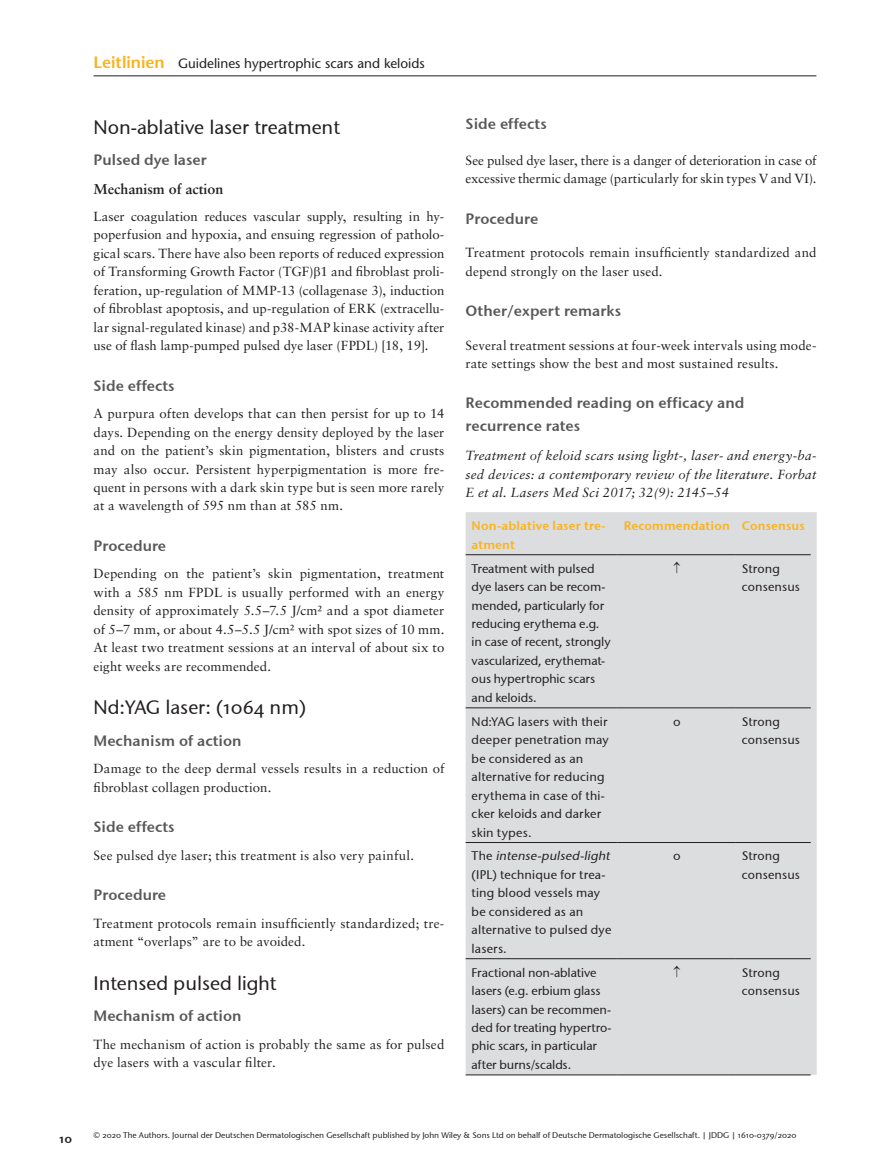
<style>
.page{position:relative;width:893px;height:1174px;background:#fff}
.page>*{position:absolute;margin:0;border:0;box-sizing:border-box;transform-origin:0 0}
.t1{font:19.5px "Stone Sans OSITCTT Medium";color:#231f20}
.t2{font:15px/22.5px "Stone Sans Sem OSITCTT Semi";color:#57585a}
.t3{font:700 14.25px "Sabon";color:#231f20}
.t4{font:13.5px "Stone Sans";color:#231f20}
.t5{font:13.2px/18.5px "Sabon";letter-spacing:.005em;color:#231f20}
.t6{font:italic 13.2px/18.5px "Sabon";letter-spacing:.015em;color:#231f20;text-align:justify}
.t7{font:12.45px/18.5px "Stone Sans OSITCTT Medium";letter-spacing:.005em;color:#231f20}
.t8{font:12.45px/18.5px "Stone Sans Sem OSITCTT Semi";letter-spacing:.01em;color:#fbb31b}
.t9{font:12.45px "Stone Sans Sem OSITCTT Semi";color:#231f20}
.t10{font:8.25px "Stone Sans OSITCTT Medium";color:#231f20}
.s1{font-weight:600;font-size:16.5px;color:#fbb31b}
.s2{font-style:italic}
</style>
<div class="page">
<hr style="left:94px;top:76px;width:722px;height:1px;background:#231f20">
<div style="left:466px;top:512px;width:351px;height:563px;background:#dcdddf"></div>
<hr style="left:466px;top:554px;width:152px;height:1px;background:#231f20">
<hr style="left:618px;top:554px;width:118px;height:1px;background:#231f20">
<hr style="left:736px;top:554px;width:75px;height:1px;background:#231f20">
<hr style="left:466px;top:707px;width:152px;height:1px;background:#231f20">
<hr style="left:618px;top:707px;width:118px;height:1px;background:#231f20">
<hr style="left:736px;top:707px;width:75px;height:1px;background:#231f20">
<hr style="left:466px;top:842px;width:152px;height:1px;background:#231f20">
<hr style="left:618px;top:842px;width:118px;height:1px;background:#231f20">
<hr style="left:736px;top:842px;width:75px;height:1px;background:#231f20">
<hr style="left:466px;top:958px;width:152px;height:1px;background:#231f20">
<hr style="left:618px;top:958px;width:118px;height:1px;background:#231f20">
<hr style="left:736px;top:958px;width:75px;height:1px;background:#231f20">
<hr style="left:466px;top:1074px;width:152px;height:1px;background:#231f20">
<hr style="left:618px;top:1074px;width:118px;height:1px;background:#231f20">
<hr style="left:736px;top:1074px;width:75px;height:1px;background:#231f20">
<svg style="left:674px;top:561px;width:6px;height:12px"></svg>
<svg style="left:674px;top:965px;width:6px;height:11px"></svg>
<p class="t4" style="left:94px;top:55px;width:333px"><span class="s1">Leitlinien</span> Guidelines hypertrophic scars and keloids</p>
<h1 class="t1" style="left:94px;top:115px;width:248px">Non-ablative laser treatment</h1>
<p class="t2" style="left:94px;top:148px;width:115px">Pulsed dye laser</p>
<p class="t3" style="left:94px;top:180px;width:131px">Mechanism of action</p>
<p class="t5" style="left:94px;top:207px;width:352px;text-align:justify">Laser coagulation reduces vascular supply, resulting in hy&shy;poperfusion and hypoxia, and ensuing regression of patholo&shy;gical scars. There have also been reports of reduced expression of Transforming Growth Factor (TGF) 1 and fibroblast proli&shy;feration, up-regulation of MMP-13 (collagenase 3), induction of fibroblast apoptosis, and up-regulation of ERK (extracellu&shy;lar signal-regulated kinase) and p38-MAP kinase activity after use of flash lamp-pumped pulsed dye laser (FPDL) [18, 19].</p>
<p class="t2" style="left:94px;top:374px;width:83px">Side effects</p>
<p class="t5" style="left:94px;top:404px;width:352px;text-align:justify">A purpura often develops that can then persist for up to 14 days. Depending on the energy density deployed by the laser and on the patient’s skin pigmentation, blisters and crusts may also occur. Persistent hyperpigmentation is more fre&shy;quent in persons with a dark skin type but is seen more rarely at a wavelength of 595 nm than at 585 nm.</p>
<p class="t2" style="left:94px;top:534px;width:74px">Procedure</p>
<p class="t5" style="left:94px;top:564px;width:352px;text-align:justify">Depending on the patient’s skin pigmentation, treatment with a 585 nm FPDL is usually performed with an energy density of approximately 5.5–7.5 J/cm² and a spot diameter of 5–7 mm, or about 4.5–5.5 J/cm² with spot sizes of 10 mm.<br>At least two treatment sessions at an interval of about six to eight weeks are recommended.</p>
<h1 class="t1" style="left:94px;top:695px;width:214px">Nd:YAG laser: (1064 nm)</h1>
<p class="t2" style="left:94px;top:729px;width:150px">Mechanism of action</p>
<p class="t5" style="left:94px;top:759px;width:352px">Damage to the deep dermal vessels results in a reduction of fibroblast collagen production.</p>
<p class="t2" style="left:94px;top:815px;width:83px">Side effects</p>
<p class="t5" style="left:94px;top:845px;width:322px">See pulsed dye laser; this treatment is also very painful.</p>
<p class="t2" style="left:94px;top:883px;width:74px">Procedure</p>
<p class="t5" style="left:94px;top:913px;width:352px">Treatment protocols remain insufficiently standardized; tre&shy;atment “overlaps” are to be avoided.</p>
<h1 class="t1" style="left:94px;top:971px;width:184px">Intensed pulsed light</h1>
<p class="t2" style="left:94px;top:1004px;width:150px">Mechanism of action</p>
<p class="t5" style="left:94px;top:1034px;width:352px">The mechanism of action is probably the same as for pulsed dye lasers with a vascular filter.</p>
<p class="t2" style="left:466px;top:113px;width:83px">Side effects</p>
<p class="t5" style="left:466px;top:151px;width:352px">See pulsed dye laser, there is a danger of deterioration in case of excessive thermic damage (particularly for skin types V and VI).</p>
<p class="t2" style="left:466px;top:207px;width:74px">Procedure</p>
<p class="t5" style="left:466px;top:243px;width:352px">Treatment protocols remain insufficiently standardized and depend strongly on the laser used.</p>
<p class="t2" style="left:466px;top:299px;width:157px">Other/expert remarks</p>
<p class="t5" style="left:466px;top:335px;width:352px">Several treatment sessions at four-week intervals using mode&shy;rate settings show the best and most sustained results.</p>
<p class="t2" style="left:466px;top:392px;width:280px">Recommended reading on efficacy and recurrence rates</p>
<p class="t6" style="left:466px;top:446px;width:352px">Treatment of keloid scars using light-, laser- and energy-ba&shy;sed devices: a contemporary review of the literature. Forbat E et al. Lasers Med Sci 2017; 32(9): 2145–54</p>
<p class="t8" style="left:472px;top:516px;width:135px">Non-ablative laser tre&shy;atment</p>
<p class="t8" style="left:624px;top:516px;width:183px">Recommendation Consensus</p>
<p class="t7" style="left:472px;top:559px;width:141px">Treatment with pulsed dye lasers can be recom&shy;mended, particularly for reducing erythema e.g. in case of recent, strongly vascularized, erythemat&shy;ous hypertrophic scars and keloids.</p>
<p class="t7" style="left:742px;top:559px;width:60px">Strong consensus</p>
<p class="t7" style="left:472px;top:712px;width:139px">Nd:YAG lasers with their deeper penetration may be considered as an alternative for reducing erythema in case of thi&shy;cker keloids and darker skin types.</p>
<p class="t7" style="left:673px;top:712px;width:9px">0</p>
<p class="t7" style="left:742px;top:712px;width:60px">Strong consensus</p>
<p class="t7" style="left:472px;top:846px;width:142px">T h e <span class="s2">intense-pulsed-light </span>(IPL) technique for trea&shy;ting blood vessels may be considered as an alternative to pulsed dye lasers.</p>
<p class="t7" style="left:673px;top:846px;width:9px">0</p>
<p class="t7" style="left:742px;top:846px;width:60px">Strong consensus</p>
<p class="t7" style="left:472px;top:963px;width:141px">Fractional non-ablative lasers (e.g. erbium glass lasers) can be recommen&shy;ded for treating hypertro&shy;phic scars, in particular after burns/scalds.</p>
<p class="t7" style="left:742px;top:963px;width:60px">Strong consensus</p>
<p class="t9" style="left:59px;top:1131px;width:15px">10</p>
<p class="t10" style="left:94px;top:1130px;width:704px">© 2020 The Authors. Journal der Deutschen Dermatologischen Gesellschaft published by John Wiley &amp; Sons Ltd on behalf of Deutsche Dermatologische Gesellschaft. | JDDG | 1610-0379/2020</p>
</div>
